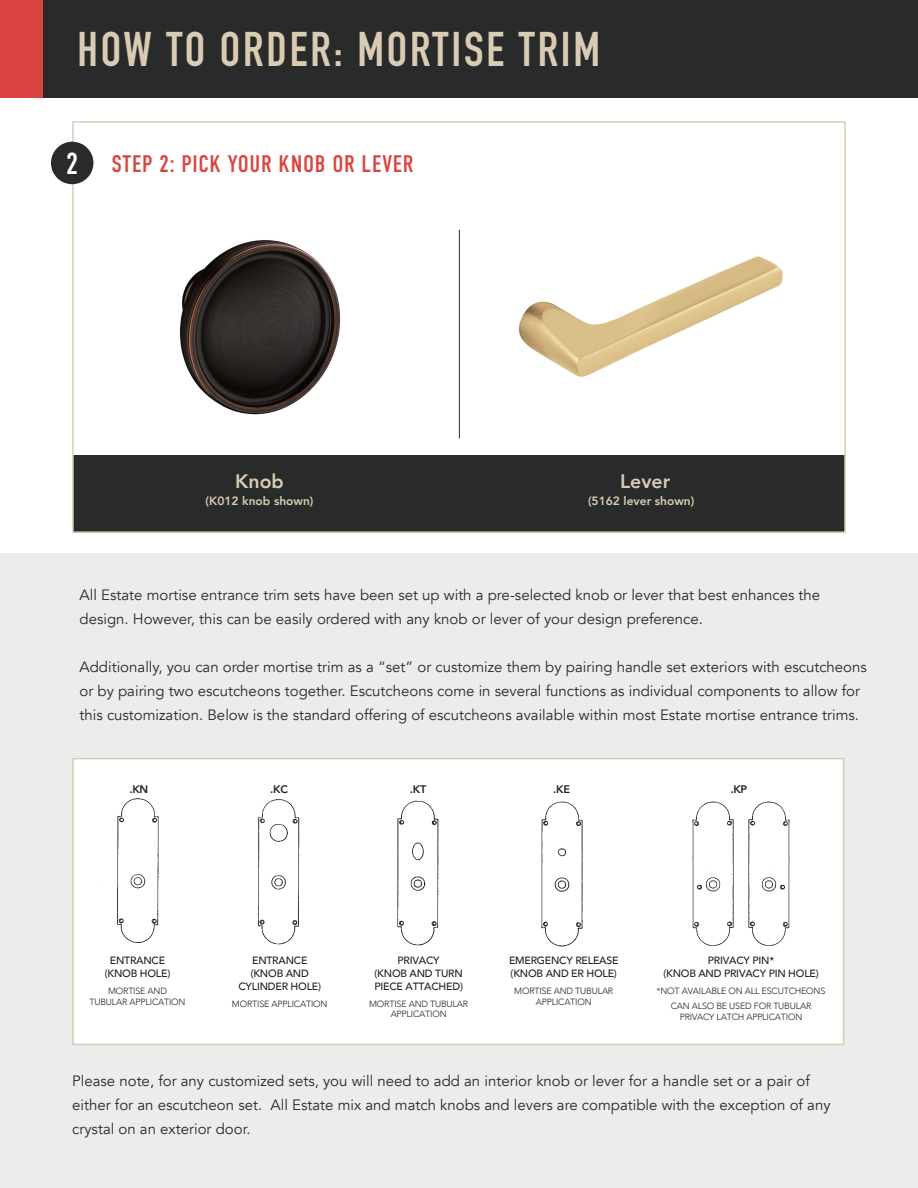
<style>
.page{position:relative;width:918px;height:1188px;background:#fff}
.page>*{position:absolute;margin:0;border:0;box-sizing:border-box;transform-origin:0 0}
.t1{font:700 48px "DIN Condensed";letter-spacing:.06em;color:#daccb4}
.t2{font:30.3px "DIN Condensed";color:#fff}
.t3{font:24px "DIN Condensed";letter-spacing:.03em;color:#da4440}
.t4{font:800 19.5px "Avenir";color:#daccb4}
.t5{font:15px/24px "Avenir";color:#292a2a}
.t6{font:800 12px "Avenir";color:#daccb4}
.body{font:800 10.95px "Avenir";letter-spacing:-.02em;color:#231f20}
.body-2{font:500 10.5px/12.6px "Avenir";letter-spacing:-.02em;color:#231f20;text-align:center}
.body-3{font:300 9px/10.8px "Avenir";letter-spacing:-.02em;color:#231f20;text-align:center}
</style>
<div class="page">
<div style="left:0;top:554px;width:918px;height:634px;background:#ececec"></div>
<div style="left:0;top:0;width:918px;height:97px;background:#292a2a"></div>
<div style="left:0;top:0;width:43px;height:97px;background:#da4440"></div>
<img style="left:179px;top:240px;width:162px;height:175px">
<div style="left:73px;top:455px;width:771px;height:78px;background:#292a2a"></div>
<hr style="left:459px;top:230px;width:1px;height:208px;background:#292a2a">
<img style="left:519px;top:256px;width:264px;height:121px">
<div style="left:72px;top:758px;width:772px;height:287px;background:#fff;border:2px solid #daccb4"></div>
<img style="left:100px;top:798px;width:59px;height:145px">
<img style="left:257px;top:799px;width:43px;height:146px">
<img style="left:397px;top:800px;width:42px;height:146px">
<img style="left:541px;top:801px;width:42px;height:146px">
<img style="left:692px;top:801px;width:42px;height:145px">
<img style="left:748px;top:801px;width:42px;height:145px">
<div style="left:72px;top:121px;width:774px;height:412px;border:2px solid #daccb4"></div>
<div style="left:51px;top:142px;width:42px;height:42px;background:#292a2a;border-radius:50%"></div>
<p class="t1" style="left:77px;top:17px;width:524px">HOW TO ORDER: MORTISE TRIM</p>
<p class="t2" style="left:66px;top:146px;width:14px">2</p>
<p class="t3" style="left:111px;top:151px;width:304px">STEP 2: PICK YOUR KNOB OR LEVER</p>
<p class="t4" style="left:235px;top:466px;width:50px">Knob</p>
<p class="t6" style="left:206px;top:491px;width:109px">(K012 knob shown)</p>
<p class="t6" style="left:588px;top:491px;width:108px">(5162 lever shown)</p>
<p class="t4" style="left:620px;top:466px;width:52px">Lever</p>
<p class="t5" style="left:80px;top:583px;width:742px">All Estate mortise entrance trim sets have been set up with a pre-selected knob or lever that best enhances the design. However, this can be easily ordered with any knob or lever of your design preference.</p>
<p class="t5" style="left:80px;top:655px;width:789px">Additionally, you can order mortise trim as a “set” or customize them by pairing handle set exteriors with escutcheons or by pairing two escutcheons together. Escutcheons come in several functions as individual components to allow for this customization. Below is the standard offering of escutcheons available within most Estate mortise entrance trims.</p>
<p class="body" style="left:129px;top:780px;width:20px">.KN</p>
<p class="body" style="left:270px;top:780px;width:19px">.KC</p>
<p class="body" style="left:410px;top:780px;width:18px">.KT</p>
<p class="body" style="left:553px;top:780px;width:18px">.KE</p>
<p class="body" style="left:730px;top:780px;width:18px">.KP</p>
<p class="body-2" style="left:110px;top:954px;width:57px">ENTRANCE</p>
<p class="body-2" style="left:105px;top:966px;width:67px">(KNOB HOLE)</p>
<p class="body-3" style="left:90px;top:986px;width:98px">MORTISE AND<br>TUBULAR APPLICATION</p>
<p class="body-2" style="left:252px;top:954px;width:57px">ENTRANCE</p>
<p class="body-2" style="left:251px;top:966px;width:60px">(KNOB AND</p>
<p class="body-2" style="left:238px;top:979px;width:84px">CYLINDER HOLE)</p>
<p class="body-3" style="left:232px;top:998px;width:97px">MORTISE APPLICATION</p>
<p class="body-2" style="left:398px;top:954px;width:44px">PRIVACY</p>
<p class="body-2" style="left:375px;top:966px;width:90px">(KNOB AND TURN</p>
<p class="body-2" style="left:374px;top:979px;width:90px">PIECE ATTACHED)</p>
<p class="body-3" style="left:369px;top:998px;width:101px">MORTISE AND TUBULAR<br>APPLICATION</p>
<p class="body-2" style="left:509px;top:954px;width:111px">EMERGENCY RELEASE</p>
<p class="body-2" style="left:511px;top:966px;width:108px">(KNOB AND ER HOLE)</p>
<p class="body-3" style="left:514px;top:986px;width:101px">MORTISE AND TUBULAR<br>APPLICATION</p>
<p class="body-2" style="left:663px;top:954px;width:157px">PRIVACY PIN*<br>(KNOB AND PRIVACY PIN HOLE)</p>
<p class="body-3" style="left:657px;top:986px;width:170px">*NOT AVAILABLE ON ALL ESCUTCHEONS</p>
<p class="body-3" style="left:671px;top:1001px;width:142px">CAN ALSO BE USED FOR TUBULAR<br>PRIVACY LATCH APPLICATION</p>
<p class="t5" style="left:72px;top:1069px;width:760px">Please note, for any customized sets, you will need to add an interior knob or lever for a handle set or a pair of either for an escutcheon set. All Estate mix and match knobs and levers are compatible with the exception of any crystal on an exterior door.</p>
</div>
